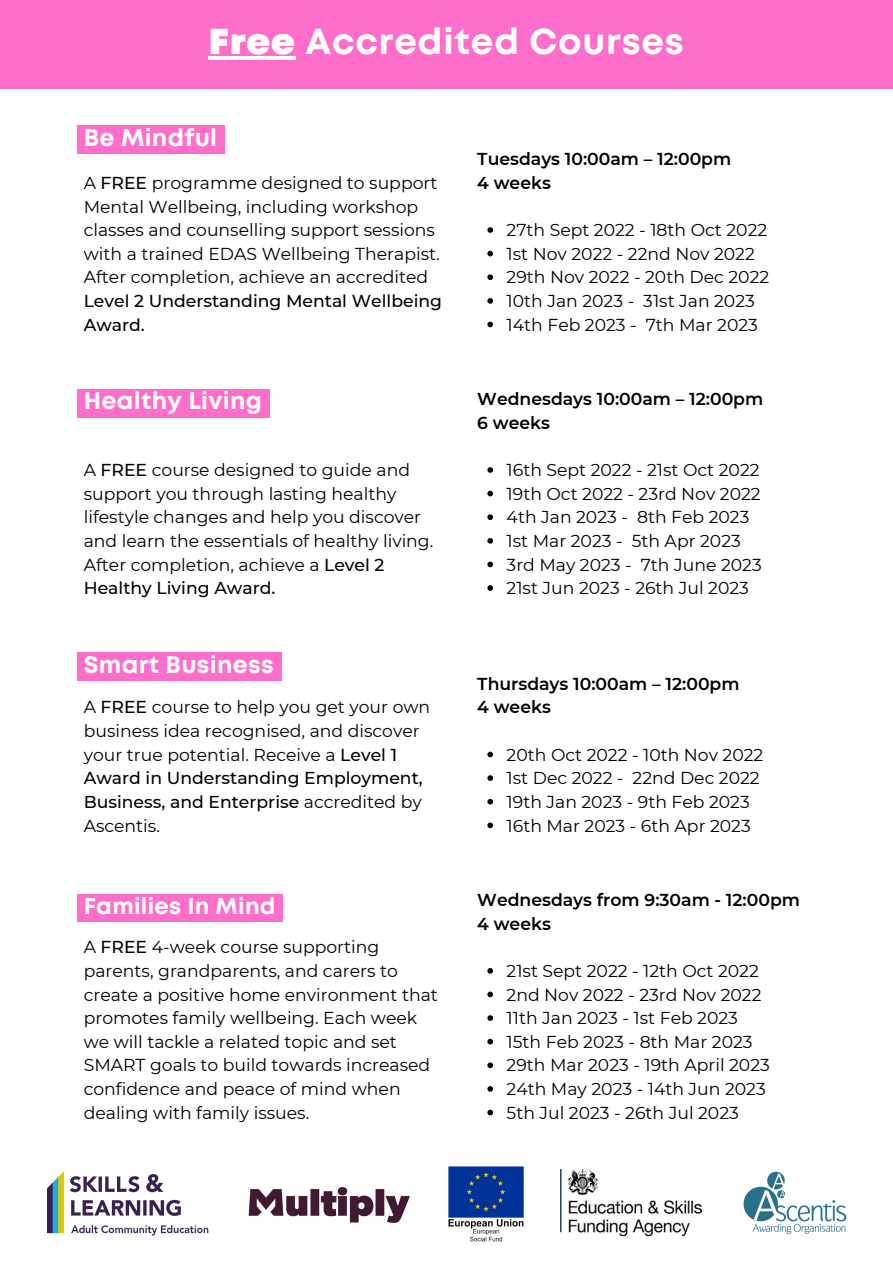
<style>
.page{position:relative;width:893px;height:1264px;background:#fff}
.page>*{position:absolute;margin:0;border:0;box-sizing:border-box;transform-origin:0 0}
.t1{font:700 36px "Mont";letter-spacing:.025em;color:#fff}
.t2{font:700 24px "Mont";letter-spacing:.015em;color:#fff}
.t3{font:700 22.8px "Mont";letter-spacing:.015em;color:#fff}
.t4{font:17.25px/23.5px "Montserrat";color:#000}
.t5{font:600 17.25px/23.5px "Montserrat";color:#000}
.t6{font:500 17.25px/23.5px "Montserrat";color:#000}
.s1{font-weight:900}
.s2{font-weight:500}
</style>
<div class="page">
<div style="left:0;top:0;width:892px;height:89px;background:#ff6ecb"></div>
<img style="left:743px;top:1171px;width:103px;height:63px">
<img style="left:248px;top:1187px;width:162px;height:36px">
<img style="left:47px;top:1171px;width:161px;height:65px">
<img style="left:560px;top:1169px;width:142px;height:68px">
<img style="left:448px;top:1166px;width:75px;height:76px">
<hr style="left:209px;top:56px;width:87px;height:3px;background:#fff">
<div style="left:77px;top:652px;width:204px;height:29px;background:#ff6ecb"></div>
<svg style="left:487px;top:751px;width:6px;height:6px"></svg>
<svg style="left:487px;top:775px;width:6px;height:6px"></svg>
<svg style="left:487px;top:799px;width:6px;height:5px"></svg>
<svg style="left:487px;top:822px;width:6px;height:6px"></svg>
<div style="left:77px;top:389px;width:192px;height:28px;background:#ff6ecb"></div>
<svg style="left:487px;top:467px;width:6px;height:6px"></svg>
<svg style="left:487px;top:491px;width:6px;height:5px"></svg>
<svg style="left:487px;top:514px;width:6px;height:6px"></svg>
<svg style="left:487px;top:538px;width:6px;height:5px"></svg>
<svg style="left:487px;top:561px;width:6px;height:6px"></svg>
<svg style="left:487px;top:585px;width:6px;height:6px"></svg>
<div style="left:77px;top:894px;width:205px;height:28px;background:#ff6ecb"></div>
<svg style="left:487px;top:968px;width:6px;height:5px"></svg>
<svg style="left:487px;top:991px;width:6px;height:6px"></svg>
<svg style="left:487px;top:1015px;width:6px;height:5px"></svg>
<svg style="left:487px;top:1038px;width:6px;height:6px"></svg>
<svg style="left:487px;top:1062px;width:6px;height:6px"></svg>
<svg style="left:487px;top:1086px;width:6px;height:5px"></svg>
<svg style="left:487px;top:1109px;width:6px;height:6px"></svg>
<div style="left:77px;top:126px;width:147px;height:28px;background:#ff6ecb"></div>
<svg style="left:487px;top:227px;width:6px;height:6px"></svg>
<svg style="left:487px;top:251px;width:6px;height:5px"></svg>
<svg style="left:487px;top:274px;width:6px;height:6px"></svg>
<svg style="left:487px;top:298px;width:6px;height:6px"></svg>
<svg style="left:487px;top:322px;width:6px;height:5px"></svg>
<h1 class="t1" style="left:209px;top:28px;width:476px"><span class="s1">Free</span> Accredited Courses</h1>
<h2 class="t2" style="left:84px;top:128px;width:135px">Be Mindful</h2>
<p class="t5" style="left:477px;top:147px;width:255px">Tuesdays 10:00am – 12:00pm</p>
<p class="t4" style="left:84px;top:171px;width:355px">A <span class="s2">FREE</span> programme designed to support</p>
<p class="t5" style="left:477px;top:171px;width:75px">4 weeks</p>
<p class="t4" style="left:84px;top:195px;width:357px">Mental Wellbeing, including workshop classes and counselling support sessions with a trained EDAS Wellbeing Therapist.<br>After completion, achieve an accredited</p>
<p class="t6" style="left:84px;top:289px;width:360px">Level 2 Understanding Mental Wellbeing<br>Award.</p>
<p class="t4" style="left:506px;top:218px;width:264px">27th Sept 2022 - 18th Oct 2022<br>1st Nov 2022 - 22nd Nov 2022<br>29th Nov 2022 - 20th Dec 2022<br>10th Jan 2023 - 31st Jan 2023<br>14th Feb 2023 - 7th Mar 2023</p>
<h2 class="t2" style="left:84px;top:392px;width:180px">Healthy Living</h2>
<p class="t4" style="left:84px;top:458px;width:351px">A <span class="s2">FREE</span> course designed to guide and support you through lasting healthy lifestyle changes and help you discover and learn the essentials of healthy living.<br>After completion, achieve a <span class="s2">Level 2<br>Healthy Living Award.</span></p>
<h2 class="t2" style="left:84px;top:655px;width:191px">Smart Business</h2>
<p class="t5" style="left:477px;top:387px;width:287px">Wednesdays 10:00am – 12:00pm<br>6 weeks</p>
<p class="t4" style="left:506px;top:458px;width:256px">16th Sept 2022 - 21st Oct 2022<br>19th Oct 2022 - 23rd Nov 2022<br>4th Jan 2023 - 8th Feb 2023<br>1st Mar 2023 - 5th Apr 2023<br>3rd May 2023 - 7th June 2023<br>21st Jun 2023 - 26th Jul 2023</p>
<p class="t5" style="left:477px;top:672px;width:264px">Thursdays 10:00am – 12:00pm</p>
<p class="t4" style="left:84px;top:695px;width:348px">A <span class="s2">FREE</span> course to help you get your own</p>
<p class="t5" style="left:477px;top:695px;width:75px">4 weeks</p>
<p class="t4" style="left:84px;top:719px;width:340px">business idea recognised, and discover your true potential. Receive a <span class="s2">Level 1<br>Award in Understanding Employment, Business, and Enterprise</span> accredited by Ascentis.</p>
<p class="t4" style="left:506px;top:742px;width:258px">20th Oct 2022 - 10th Nov 2022<br>1st Dec 2022 - 22nd Dec 2022<br>19th Jan 2023 - 9th Feb 2023<br>16th Mar 2023 - 6th Apr 2023</p>
<h3 class="t3" style="left:84px;top:897px;width:193px">Families In Mind</h3>
<p class="t4" style="left:84px;top:935px;width:355px">A <span class="s2">FREE</span> 4-week course supporting parents, grandparents, and carers to create a positive home environment that promotes family wellbeing. Each week we will tackle a related topic and set SMART goals to build towards increased confidence and peace of mind when dealing with family issues.</p>
<p class="t5" style="left:477px;top:888px;width:324px">Wednesdays from 9:30am - 12:00pm<br>4 weeks</p>
<p class="t4" style="left:506px;top:959px;width:265px">21st Sept 2022 - 12th Oct 2022<br>2nd Nov 2022 - 23rd Nov 2022<br>11th Jan 2023 - 1st Feb 2023<br>15th Feb 2023 - 8th Mar 2023<br>29th Mar 2023 - 19th April 2023<br>24th May 2023 - 14th Jun 2023<br>5th Jul 2023 - 26th Jul 2023</p>
</div>
